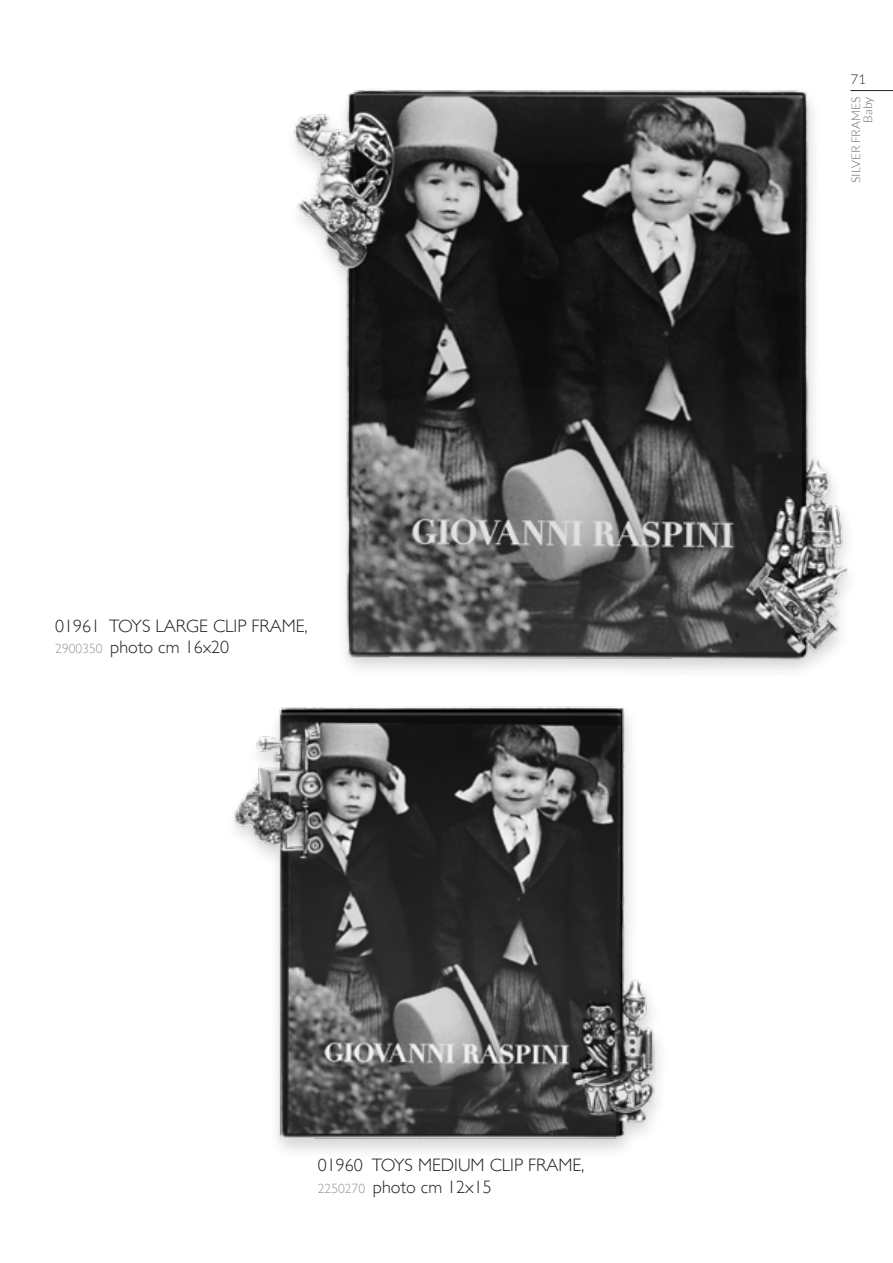
<style>
.page{position:relative;width:893px;height:1263px;background:#fff}
.page>*{position:absolute;margin:0;border:0;box-sizing:border-box;transform-origin:0 0}
.t1{font:300 18px "Gill Sans";color:#231f20}
.t2{font:300 13.5px "Gill Sans";color:#939598}
.t3{font:300 13.5px "Lato";color:#231f20}
.t4{font:300 12px/12px "Lato";color:#231f20;text-align:right}
</style>
<div class="page">
<hr style="left:850px;top:90px;width:43px;height:1px;background:#231f20">
<div style="left:284px;top:84px;width:577px;height:595px;background:#fff"></div>
<img style="left:294px;top:90px;width:557px;height:581px">
<div style="left:223px;top:702px;width:446px;height:457px;background:#231f20;opacity:.2"></div>
<img style="left:228px;top:702px;width:437px;height:446px">
<p class="t1" style="left:55px;top:611px;width:254px">01961 TOYS LARGE CLIP FRAME,</p>
<p class="t1" style="left:110px;top:633px;width:120px">photo cm 16x20</p>
<p class="t2" style="left:55px;top:638px;width:49px">2900350</p>
<p class="t1" style="left:318px;top:1151px;width:268px">01960 TOYS MEDIUM CLIP FRAME,</p>
<p class="t1" style="left:373px;top:1173px;width:120px">photo cm 12x15</p>
<p class="t2" style="left:318px;top:1178px;width:49px">2250270</p>
<p class="t3" style="left:850px;top:72px;width:17px">71</p>
<p class="t4" style="left:850px;top:183px;width:88px;rotate:-90deg">SILVER FRAMES<br>Baby</p>
</div>
